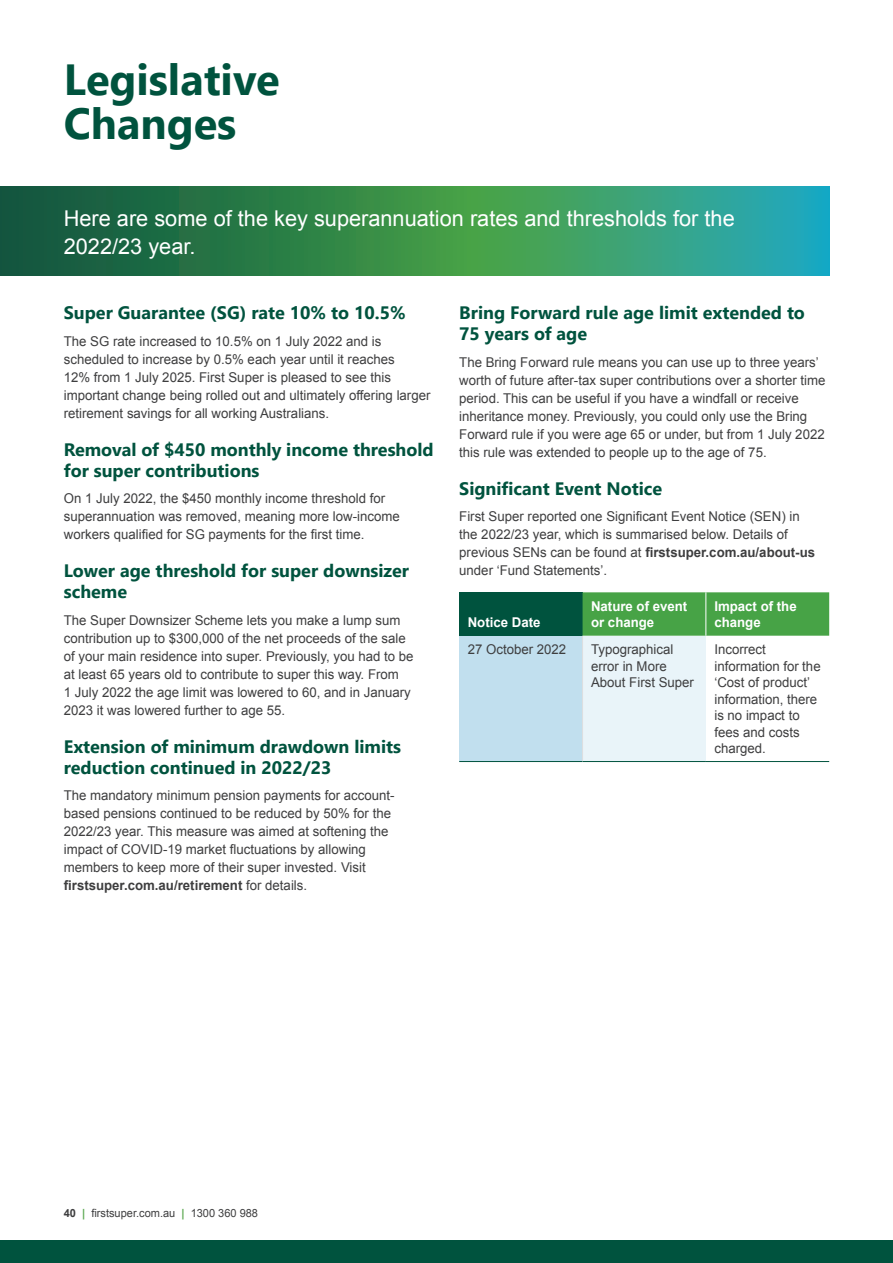
<style>
.page{position:relative;width:893px;height:1263px;background:#fff}
.page>*{position:absolute;margin:0;border:0;box-sizing:border-box;transform-origin:0 0}
._2023__AR__Page_heading_Segoe{font:700 43.5px/43.5px "Segoe UI";color:#00533e}
._2023_AR__Intro_text_A_White_Arial{font:21.75px/27.8px "Arial";color:#fff}
._2023__AR__Heading_L1{font:700 18px/21px "Segoe UI";color:#00533e}
._2023_AR__Body_Copy_9pt_12pt{font:13.5px/18px "Arial";color:#3e3e3f}
._2023_PDS__Table_Body_Tight__9_10pt{font:13.5px/16.5px "Arial";color:#3e3e3f}
._2023_PDS__Table_Heading_White_Bold_9pt{font:700 13.5px/16.5px "Arial";color:#fff}
.t1{font:11.25px "Arial";color:#3e3e3f}
.s1{font-weight:700}
.s2{font-weight:700;color:#5da953}
</style>
<div class="page">
<svg style="left:0;top:186px;width:829px;height:89px;background:#2e8b5e"></svg>
<div style="left:459px;top:592px;width:124px;height:44px;background:#00533e"></div>
<div style="left:583px;top:592px;width:246px;height:44px;background:#47a346"></div>
<div style="left:459px;top:636px;width:124px;height:125px;background:#c1dfee"></div>
<div style="left:583px;top:636px;width:123px;height:125px;background:#e9f4f9"></div>
<hr style="left:705px;top:592px;width:1px;height:44px;background:#fff">
<hr style="left:459px;top:761px;width:124px;height:1px;background:#00533e">
<hr style="left:583px;top:761px;width:123px;height:1px;background:#00533e">
<hr style="left:582px;top:636px;width:1px;height:125px;background:#dcdddf">
<hr style="left:706px;top:761px;width:123px;height:1px;background:#00533e">
<div style="left:0;top:1241px;width:893px;height:22px;background:#00533e"></div>
<p class="_2023__AR__Page_heading_Segoe" style="left:64px;top:55px;width:217px">Legislative<br>Changes</p>
<p class="_2023_AR__Intro_text_A_White_Arial" style="left:64px;top:205px;width:672px">Here are some of the key superannuation rates and thresholds for the<br>2022/23 year.</p>
<p class="_2023__AR__Heading_L1" style="left:64px;top:301px;width:343px">Super Guarantee (SG) rate 10% to 10.5%</p>
<p class="_2023_AR__Body_Copy_9pt_12pt" style="left:64px;top:332px;width:368px">The SG rate increased to 10.5% on 1 July 2022 and is scheduled to increase by 0.5% each year until it reaches<br>12% from 1 July 2025. First Super is pleased to see this important change being rolled out and ultimately offering larger retirement savings for all working Australians.</p>
<p class="_2023__AR__Heading_L1" style="left:64px;top:437px;width:371px">Removal of $450 monthly income threshold for super contributions</p>
<p class="_2023_AR__Body_Copy_9pt_12pt" style="left:64px;top:490px;width:338px">On 1 July 2022, the $450 monthly income threshold for superannuation was removed, meaning more low-income workers qualified for SG payments for the first time.</p>
<p class="_2023__AR__Heading_L1" style="left:64px;top:559px;width:347px">Lower age threshold for super downsizer scheme</p>
<p class="_2023_AR__Body_Copy_9pt_12pt" style="left:64px;top:611px;width:351px">The Super Downsizer Scheme lets you make a lump sum contribution up to $300,000 of the net proceeds of the sale of your main residence into super. Previously, you had to be at least 65 years old to contribute to super this way. From<br>1 July 2022 the age limit was lowered to 60, and in January 2023 it was lowered further to age 55.</p>
<p class="_2023__AR__Heading_L1" style="left:64px;top:734px;width:339px">Extension of minimum drawdown limits reduction continued in 2022/23</p>
<p class="_2023_AR__Body_Copy_9pt_12pt" style="left:64px;top:787px;width:332px">The mandatory minimum pension payments for account&shy;based pensions continued to be reduced by 50% for the 2022/23 year. This measure was aimed at softening the impact of COVID-19 market fluctuations by allowing members to keep more of their super invested. Visit <span class="s1">firstsuper.com.au/retirement</span> for details.</p>
<p class="_2023__AR__Heading_L1" style="left:459px;top:301px;width:347px">Bring Forward rule age limit extended to<br>75 years of age</p>
<p class="_2023_AR__Body_Copy_9pt_12pt" style="left:459px;top:353px;width:368px">The Bring Forward rule means you can use up to three years’ worth of future after-tax super contributions over a shorter time period. This can be useful if you have a windfall or receive inheritance money. Previously, you could only use the Bring Forward rule if you were age 65 or under, but from 1 July 2022 this rule was extended to people up to the age of 75.</p>
<p class="_2023__AR__Heading_L1" style="left:459px;top:476px;width:205px">Significant Event Notice</p>
<p class="_2023_AR__Body_Copy_9pt_12pt" style="left:459px;top:508px;width:357px">First Super reported one Significant Event Notice (SEN) in the 2022/23 year, which is summarised below. Details of previous SENs can be found at <span class="s1">firstsuper.com.au/about-us </span>under ‘Fund Statements’.</p>
<p class="_2023_PDS__Table_Heading_White_Bold_9pt" style="left:468px;top:615px;width:74px">Notice Date</p>
<p class="_2023_PDS__Table_Heading_White_Bold_9pt" style="left:591px;top:598px;width:98px">Nature of event or change</p>
<p class="_2023_PDS__Table_Heading_White_Bold_9pt" style="left:714px;top:598px;width:84px">Impact of the change</p>
<p class="_2023_PDS__Table_Body_Tight__9_10pt" style="left:468px;top:641px;width:100px">27 October 2022</p>
<p class="_2023_PDS__Table_Body_Tight__9_10pt" style="left:591px;top:641px;width:104px">Typographical error in More<br>About First Super</p>
<p class="_2023_PDS__Table_Body_Tight__9_10pt" style="left:714px;top:641px;width:108px">Incorrect information for the ‘Cost of product’ information, there is no impact to fees and costs charged.</p>
<p class="t1" style="left:64px;top:1205px;width:196px"><span class="s1">40</span> <span class="s2">|</span> firstsuper.com.au <span class="s2">|</span> 1300 360 988</p>
</div>
